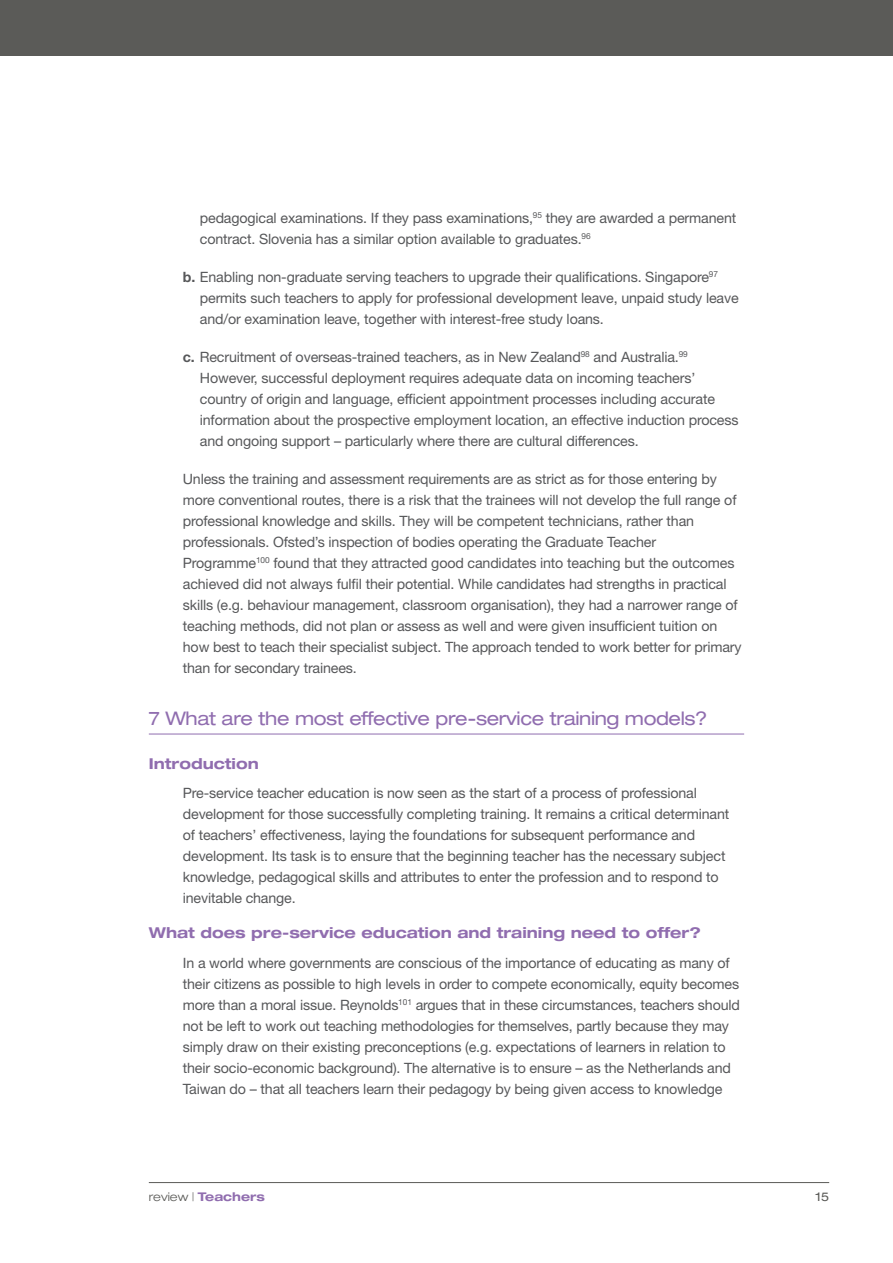
<style>
.page{position:relative;width:893px;height:1263px;background:#fff}
.page>*{position:absolute;margin:0;border:0;box-sizing:border-box;transform-origin:0 0}
.t1{font:expanded 18.75px "Helvetica Neue LT Std";letter-spacing:-.02em;color:#906daf}
.t2{font:700 expanded 15px "Helvetica Neue LT Std";color:#906daf}
.t3{font:14.25px/21px "Helvetica Neue LT Std";letter-spacing:-.01em;color:#57585a}
.t4{font:700 expanded 12px "Helvetica Neue LT Std";color:#906daf}
.t5{font:expanded 12px "Helvetica Neue LT Std";color:#5b5b58}
.s1{font-weight:700}
.s2{font-weight:300;color:#5b5b58}
</style>
<div class="page">
<hr style="left:149px;top:1182px;width:680px;height:1px;background:#5b5b58">
<div style="left:0;top:0;width:893px;height:55px;background:#5b5b58"></div>
<hr style="left:149px;top:734px;width:595px;height:1px;background:#906daf">
<p class="t3" style="left:200px;top:207px;width:538px">pedagogical examinations. If they pass examinations,<sup>95</sup> they are awarded a permanent contract. Slovenia has a similar option available to graduates.<sup>96</sup></p>
<p class="t3" style="left:200px;top:266px;width:540px;text-indent:-17px"><span class="s1">b.</span> Enabling non-graduate serving teachers to upgrade their qualifications. Singapore<sup>97 </sup>permits such teachers to apply for professional development leave, unpaid study leave and/or examination leave, together with interest-free study loans.</p>
<p class="t3" style="left:200px;top:346px;width:540px;text-indent:-17px"><span class="s1">c.</span> Recruitment of overseas-trained teachers, as in New Zealand<sup>98</sup> and Australia.<sup>99<br></sup>However, successful deployment requires adequate data on incoming teachers’ country of origin and language, efficient appointment processes including accurate information about the prospective employment location, an effective induction process and ongoing support – particularly where there are cultural differences.</p>
<p class="t3" style="left:183px;top:468px;width:560px">Unless the training and assessment requirements are as strict as for those entering by more conventional routes, there is a risk that the trainees will not develop the full range of professional knowledge and skills. They will be competent technicians, rather than professionals. Ofsted’s inspection of bodies operating the Graduate Teacher Programme<sup>100</sup> found that they attracted good candidates into teaching but the outcomes achieved did not always fulfil their potential. While candidates had strengths in practical skills (e.g. behaviour management, classroom organisation), they had a narrower range of teaching methods, did not plan or assess as well and were given insufficient tuition on how best to teach their specialist subject. The approach tended to work better for primary than for secondary trainees.</p>
<h1 class="t1" style="left:149px;top:707px;width:560px">7 What are the most effective pre-service training models?</h1>
<p class="t2" style="left:149px;top:754px;width:111px">Introduction</p>
<p class="t3" style="left:183px;top:782px;width:548px">Pre-service teacher education is now seen as the start of a process of professional development for those successfully completing training. It remains a critical determinant of teachers’ effectiveness, laying the foundations for subsequent performance and development. Its task is to ensure that the beginning teacher has the necessary subject knowledge, pedagogical skills and attributes to enter the profession and to respond to inevitable change.</p>
<p class="t2" style="left:149px;top:923px;width:553px">What does pre-service education and training need to offer?</p>
<p class="t3" style="left:183px;top:952px;width:559px">In a world where governments are conscious of the importance of educating as many of their citizens as possible to high levels in order to compete economically, equity becomes more than a moral issue. Reynolds<sup>101</sup> argues that in these circumstances, teachers should not be left to work out teaching methodologies for themselves, partly because they may simply draw on their existing preconceptions (e.g. expectations of learners in relation to their socio-economic background). The alternative is to ensure – as the Netherlands and Taiwan do – that all teachers learn their pedagogy by being given access to knowledge</p>
<p class="t4" style="left:149px;top:1189px;width:117px"><span class="s2">review |</span> Teachers</p>
<p class="t5" style="left:816px;top:1190px;width:15px">15</p>
</div>
